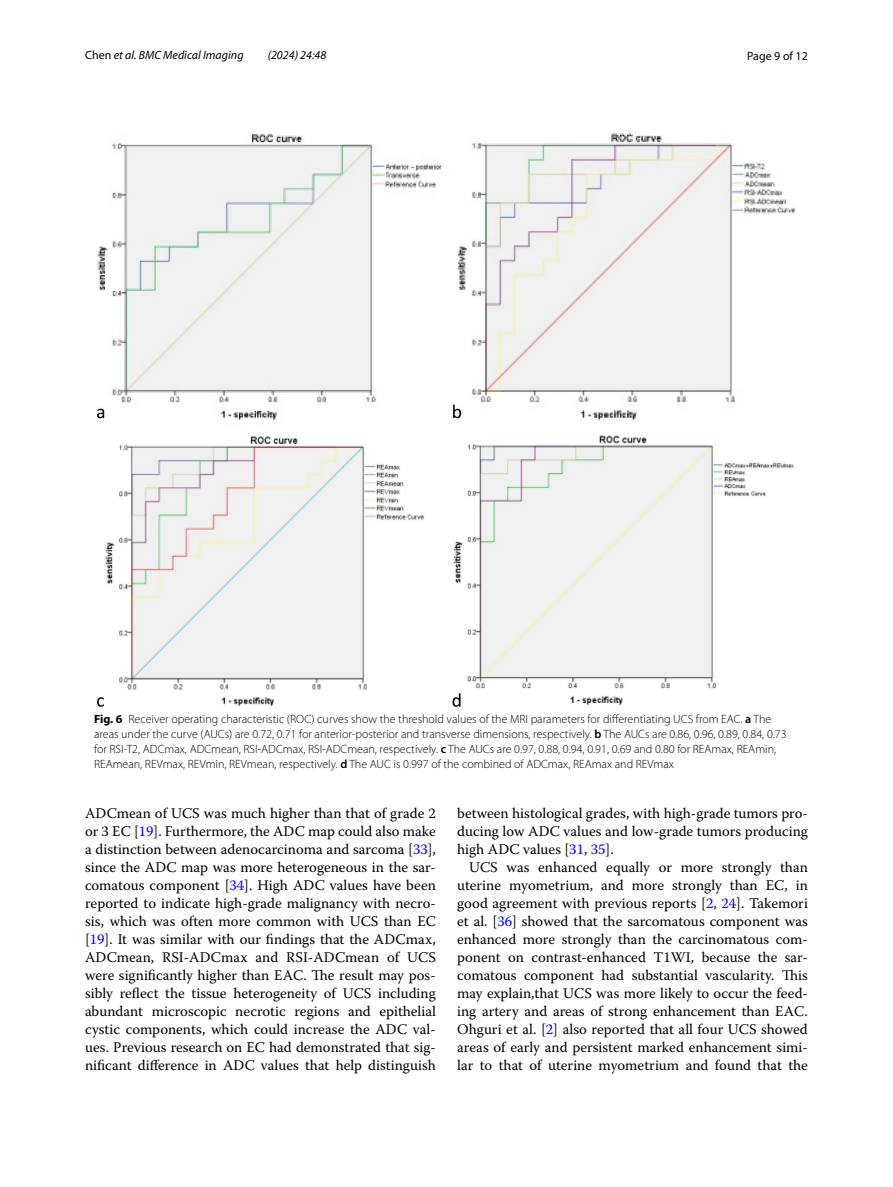
<style>
.page{position:relative;width:893px;height:1187px;background:#fff}
.page>*{position:absolute;margin:0;border:0;box-sizing:border-box;transform-origin:0 0}
.t1{font:14.7px/18px "Warnock Pro";color:#000;text-align:justify}
.t2{font:300 12px/15px "Myriad Pro";color:#000}
.t3{font:italic 12px "Myriad Pro";color:#000}
.t4{font:12px "Myriad Pro";color:#000}
.s1{font-style:normal}
.s2{font-weight:700}
.s3{font-weight:600}
.s4{color:#00f}
</style>
<div class="page">
<img style="left:97px;top:133px;width:699px;height:574px">
<p class="t3" style="left:85px;top:48px;width:160px"><span class="s1">Chen</span> et al. BMC Medical Imaging</p>
<p class="t3" style="left:268px;top:48px;width:60px">(2024) 24:48</p>
<p class="t4" style="left:747px;top:48px;width:62px">Page 9 of 12</p>
<p class="t2" style="left:94px;top:711px;width:694px"><span class="s2">Fig. 6</span> Receiver operating characteristic (ROC) curves show the threshold values of the MRI parameters for differentiating UCS from EAC. <span class="s3">a</span> The areas under the curve (AUCs) are 0.72, 0.71 for anterior-posterior and transverse dimensions, respectively. <span class="s3">b</span> The AUCs are 0.86, 0.96, 0.89, 0.84, 0.73 for RSI-T2, ADCmax, ADCmean, RSI-ADCmax, RSI-ADCmean, respectively. <span class="s3">c</span> The AUCs are 0.97, 0.88, 0.94, 0.91, 0.69 and 0.80 for REAmax, REAmin, REAmean, REVmax, REVmin, REVmean, respectively. <span class="s3">d</span> The AUC is 0.997 of the combined of ADCmax, REAmax and REVmax</p>
<p class="t1" style="left:85px;top:803px;width:352px">ADCmean of UCS was much higher than that of grade 2 or 3 EC [<span class="s4">19</span>]. Furthermore, the ADC map could also make a distinction between adenocarcinoma and sarcoma [<span class="s4">33</span>], since the ADC map was more heterogeneous in the sar&shy;comatous component [<span class="s4">34</span>]. High ADC values have been reported to indicate high-grade malignancy with necro&shy;sis, which was often more common with UCS than EC [<span class="s4">19</span>]. It was similar with our findings that the ADCmax, ADCmean, RSI-ADCmax and RSI-ADCmean of UCS were significantly higher than EAC. The result may pos&shy;sibly reflect the tissue heterogeneity of UCS including abundant microscopic necrotic regions and epithelial cystic components, which could increase the ADC val&shy;ues. Previous research on EC had demonstrated that sig&shy;nificant difference in ADC values that help distinguish</p>
<p class="t1" style="left:457px;top:803px;width:352px">between histological grades, with high-grade tumors pro&shy;ducing low ADC values and low-grade tumors producing high ADC values [<span class="s4">31</span>, <span class="s4">35</span>].</p>
<p class="t1" style="left:457px;top:857px;width:352px;text-indent:12px">UCS was enhanced equally or more strongly than uterine myometrium, and more strongly than EC, in good agreement with previous reports [<span class="s4">2</span>, <span class="s4">24</span>]. Takemori et al. [<span class="s4">36</span>] showed that the sarcomatous component was enhanced more strongly than the carcinomatous com&shy;ponent on contrast-enhanced T1WI, because the sar&shy;comatous component had substantial vascularity. This may explain,that UCS was more likely to occur the feed&shy;ing artery and areas of strong enhancement than EAC.<br>Ohguri et al. [<span class="s4">2</span>] also reported that all four UCS showed areas of early and persistent marked enhancement simi&shy;lar to that of uterine myometrium and found that the</p>
</div>
